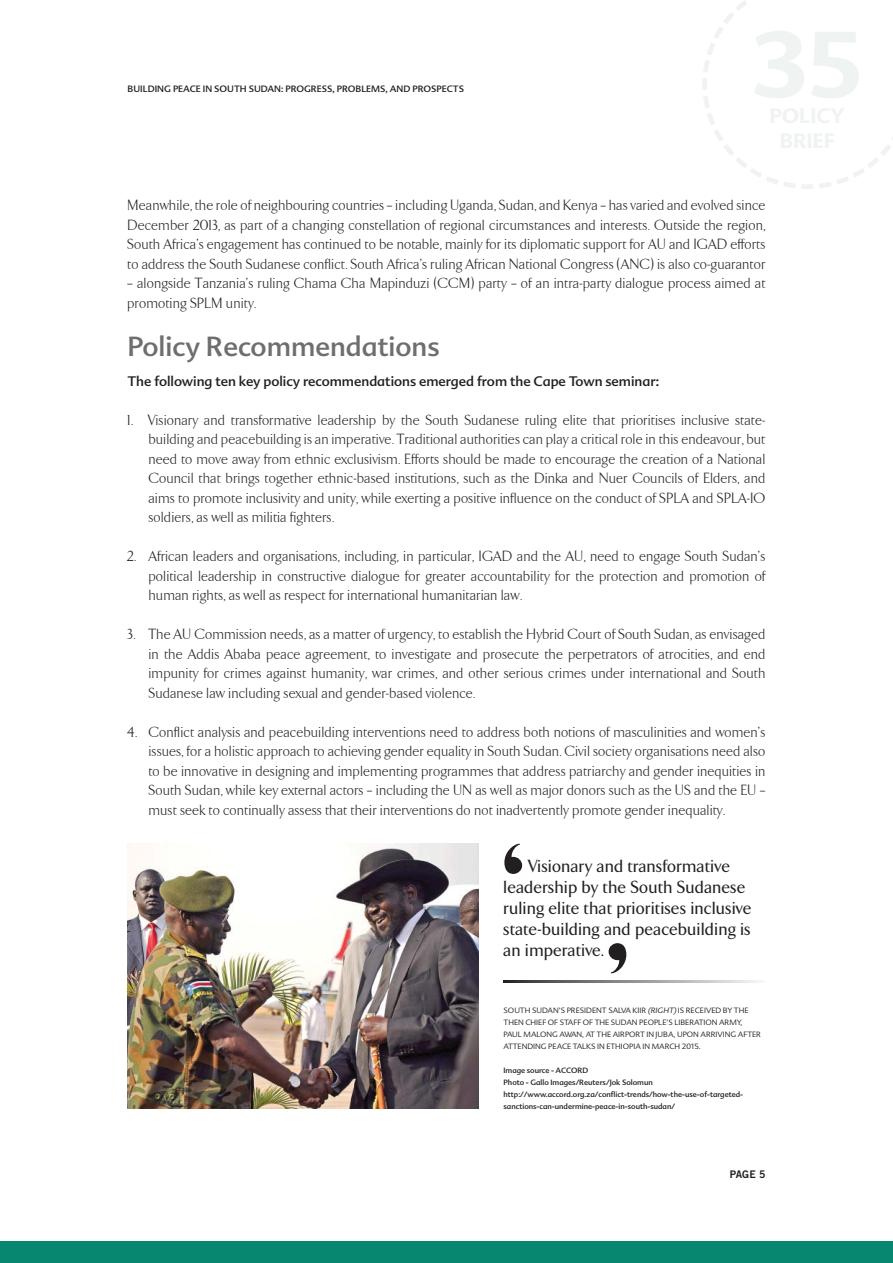
<style>
.page{position:relative;width:893px;height:1263px;background:#fff}
.page>*{position:absolute;margin:0;border:0;box-sizing:border-box;transform-origin:0 0}
.t1{font:500 175.5px "Arrow";color:#231f20}
.t2{font:27px "Advert";color:#6d6e70}
.t3{font:500 18px/21px "Arrow";letter-spacing:.02em;color:#231f20}
.t4{font:300 15px/19.5px "Resolute";letter-spacing:.025em;color:#231f20;text-align:justify}
.t5{font:13.5px "Advert";color:#231f20}
.t6{font:10.5px "Trade Gothic Bold Two";color:#231f20}
.t7{font:9px "Advert";letter-spacing:.005em;color:#231f20}
.t8{font:300 7.5px/12px "Advert";color:#231f20}
.t9{font:7.5px/12px "Advert";color:#231f20}
.s1{font-style:italic}
</style>
<div class="page">
<svg style="left:703px;top:0;width:190px;height:189px"></svg>
<div style="left:0;top:1242px;width:893px;height:21px;background:#088770"></div>
<svg style="left:503px;top:981px;width:256px;height:2px"></svg>
<img style="left:128px;top:844px;width:350px;height:265px">
<p class="t7" style="left:128px;top:85px;width:338px">BUILDING PEACE IN SOUTH SUDAN: PROGRESS, PROBLEMS, AND PROSPECTS</p>
<p class="t4" style="left:128px;top:196px;width:639px">Meanwhile, the role of neighbouring countries – including Uganda, Sudan, and Kenya – has varied and evolved since December 2013, as part of a changing constellation of regional circumstances and interests. Outside the region, South Africa’s engagement has continued to be notable, mainly for its diplomatic support for AU and IGAD efforts to address the South Sudanese conflict. South Africa’s ruling African National Congress (ANC) is also co-guarantor</p>
<p class="t4" style="left:128px;top:274px;width:639px">– alongside Tanzania’s ruling Chama Cha Mapinduzi (CCM) party – of an intra-party dialogue process aimed at promoting SPLM unity.</p>
<h2 class="t2" style="left:128px;top:337px;width:314px">Policy Recommendations</h2>
<p class="t5" style="left:128px;top:376px;width:533px">The following ten key policy recommendations emerged from the Cape Town seminar:</p>
<p class="t4" style="left:149px;top:410px;width:618px;text-indent:-21px">1. Visionary and transformative leadership by the South Sudanese ruling elite that prioritises inclusive state&shy;building and peacebuilding is an imperative. Traditional authorities can play a critical role in this endeavour, but need to move away from ethnic exclusivism. Efforts should be made to encourage the creation of a National Council that brings together ethnic-based institutions, such as the Dinka and Nuer Councils of Elders, and aims to promote inclusivity and unity, while exerting a positive influence on the conduct of SPLA and SPLA-IO soldiers, as well as militia fighters.</p>
<p class="t4" style="left:149px;top:547px;width:618px;text-indent:-21px">2. African leaders and organisations, including, in particular, IGAD and the AU, need to engage South Sudan’s political leadership in constructive dialogue for greater accountability for the protection and promotion of human rights, as well as respect for international humanitarian law.</p>
<p class="t4" style="left:149px;top:625px;width:618px;text-indent:-21px">3. The AU Commission needs, as a matter of urgency, to establish the Hybrid Court of South Sudan, as envisaged in the Addis Ababa peace agreement, to investigate and prosecute the perpetrators of atrocities, and end impunity for crimes against humanity, war crimes, and other serious crimes under international and South Sudanese law including sexual and gender-based violence.</p>
<p class="t4" style="left:149px;top:722px;width:618px;text-indent:-21px">4. Conflict analysis and peacebuilding interventions need to address both notions of masculinities and women’s issues, for a holistic approach to achieving gender equality in South Sudan. Civil society organisations need also to be innovative in designing and implementing programmes that address patriarchy and gender inequities in South Sudan, while key external actors – including the UN as well as major donors such as the US and the EU – must seek to continually assess that their interventions do not inadvertently promote gender inequality.</p>
<h1 class="t1" style="left:503px;top:836px;width:25px">‘</h1>
<p class="t3" style="left:503px;top:857px;width:249px;text-indent:25px">Visionary and transformative leadership by the South Sudanese ruling elite that prioritises inclusive state-building and peacebuilding is an imperative.</p>
<h1 class="t1" style="left:608px;top:936px;width:25px">’</h1>
<p class="t8" style="left:503px;top:1005px;width:259px">SOUTH SUDAN’S PRESIDENT SALVA KIIR <span class="s1">(RIGHT)</span> IS RECEIVED BY THE THEN CHIEF OF STAFF OF THE SUDAN PEOPLE’S LIBERATION ARMY, PAUL MALONG AWAN, AT THE AIRPORT IN JUBA, UPON ARRIVING AFTER ATTENDING PEACE TALKS IN ETHIOPIA IN MARCH 2015.</p>
<p class="t9" style="left:503px;top:1065px;width:241px">Image source - ACCORD<br>Photo - Gallo Images/Reuters/Jok Solomun http://www.accord.org.za/conflict-trends/how-the-use-of-targeted&shy;sanctions-can-undermine-peace-in-south-sudan/</p>
<p class="t6" style="left:730px;top:1171px;width:37px">PAGE 5</p>
</div>
